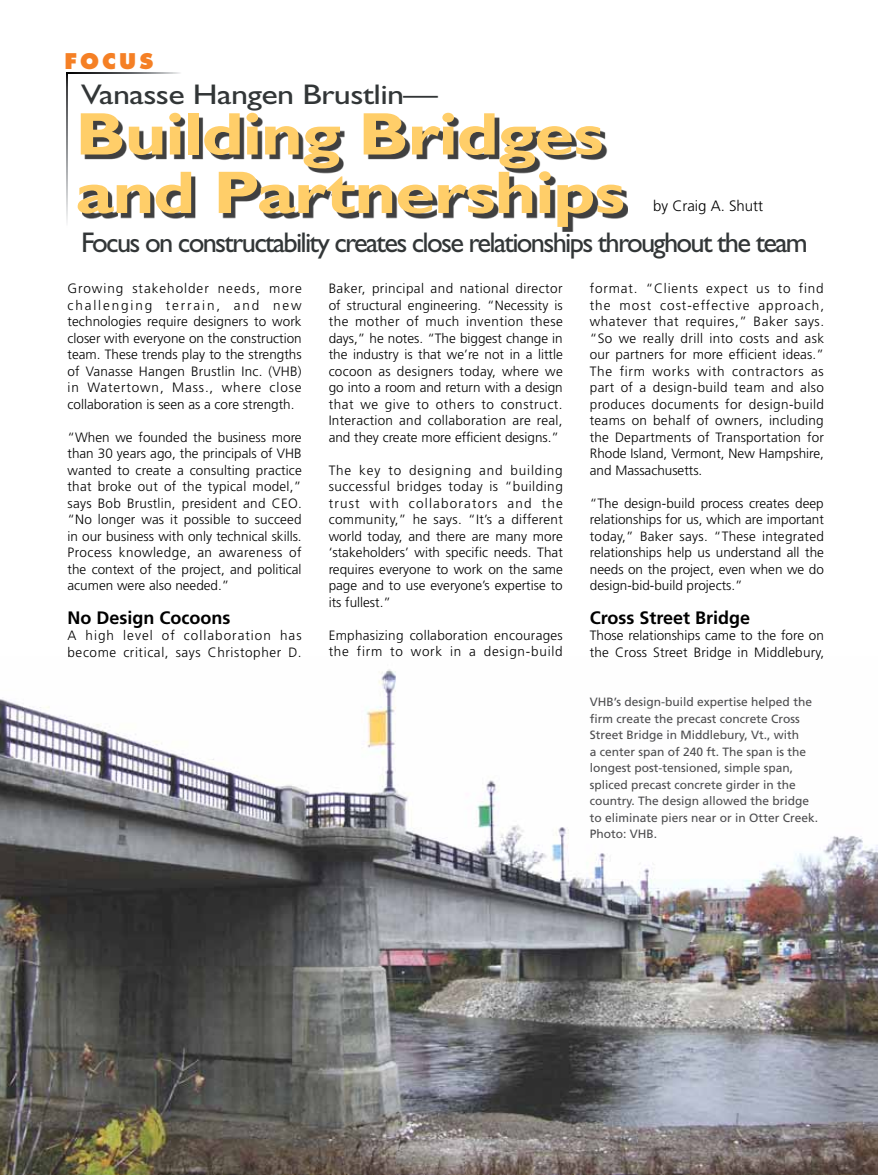
<style>
.page{position:relative;width:878px;height:1175px;background:#fff}
.page>*{position:absolute;margin:0;border:0;box-sizing:border-box;transform-origin:0 0}
.t1{font:700 60.45px/58.5px "Gill Sans Std";letter-spacing:-.02em;color:#ffce69;scale:1.2 1}
.t2{font:28.5px "Gill Sans Std";letter-spacing:-.06em;color:#323637}
.t3{font:28.5px "Gill Sans Std";letter-spacing:-.02em;color:#323637;scale:1.2 1}
.t4{font:800 21px "Futura Std";letter-spacing:.15em;color:#f58025}
.t5{font:700 18px "Frutiger LT Std";color:#000}
.t6{font:300 15px "Frutiger LT Std";color:#000}
.t7{font:300 13.5px/16.5px "Frutiger LT Std";color:#000;text-align:justify}
.t8{font:300 13.5px/16.5px "Frutiger LT Std";letter-spacing:.02em;color:#000}
.t9{font:300 13.5px/16.5px "Frutiger LT Std";letter-spacing:.045em;color:#000}
.t10{font:12px/16.5px "Frutiger LT Std";color:#4d4d4f}
</style>
<div class="page">
<img style="left:0;top:669px;width:877px;height:505px">
<svg style="left:66px;top:74px;width:2px;height:148px"></svg>
<svg style="left:66px;top:72px;width:114px;height:2px"></svg>
<div style="left:82px;top:117px;width:546px;height:115px;background:#000;opacity:.75"></div>
<h3 class="t4" style="left:64px;top:48px;width:91px">FOCUS</h3>
<h2 class="t3" style="left:81px;top:78px;width:298px">Vanasse Hangen Brustlin—</h2>
<h1 class="t1" style="left:75px;top:105px;width:459px">Building Bridges and Partnerships</h1>
<p class="t6" style="left:653px;top:197px;width:112px">by Craig A. Shutt</p>
<h2 class="t2" style="left:81px;top:226px;width:728px">Focus on constructability creates close relationships throughout the team</h2>
<p class="t7" style="left:68px;top:281px;width:236px">Growing stakeholder needs, more challenging terrain, and new technologies require designers to work closer with everyone on the construction team. These trends play to the strengths of Vanasse Hangen Brustlin Inc. (VHB) in Watertown, Mass., where close collaboration is seen as a core strength.</p>
<p class="t7" style="left:68px;top:429px;width:236px">“When we founded the business more than 30 years ago, the principals of VHB wanted to create a consulting practice that broke out of the typical model,” says Bob Brustlin, president and CEO. “No longer was it possible to succeed in our business with only technical skills.<br>Process knowledge, an awareness of the context of the project, and political acumen were also needed.”</p>
<h3 class="t5" style="left:68px;top:606px;width:164px">No Design Cocoons</h3>
<p class="t9" style="left:68px;top:627px;width:236px">A high level of collaboration has become critical, says Christopher D.</p>
<p class="t7" style="left:328px;top:281px;width:236px">Baker, principal and national director of structural engineering. “Necessity is the mother of much invention these days,” he notes. “The biggest change in the industry is that we’re not in a little cocoon as designers today, where we go into a room and return with a design that we give to others to construct.<br>Interaction and collaboration are real, and they create more efficient designs.”</p>
<p class="t7" style="left:328px;top:462px;width:236px">The key to designing and building successful bridges today is “building trust with collaborators and the community,” he says. “It’s a different world today, and there are many more ‘stakeholders’ with specific needs. That requires everyone to work on the same page and to use everyone’s expertise to its fullest.”</p>
<p class="t8" style="left:328px;top:627px;width:236px">Emphasizing collaboration encourages the firm to work in a design-build</p>
<p class="t7" style="left:589px;top:280px;width:236px">format. “Clients expect us to find the most cost-effective approach, whatever that requires,” Baker says. “So we really drill into costs and ask our partners for more efficient ideas.” The firm works with contractors as part of a design-build team and also produces documents for design-build teams on behalf of owners, including the Departments of Transportation for Rhode Island, Vermont, New Hampshire, and Massachusetts.</p>
<p class="t7" style="left:589px;top:495px;width:236px">“The design-build process creates deep relationships for us, which are important today,” Baker says. “These integrated relationships help us understand all the needs on the project, even when we do design-bid-build projects.”</p>
<h3 class="t5" style="left:590px;top:606px;width:162px">Cross Street Bridge</h3>
<p class="t7" style="left:590px;top:627px;width:236px">Those relationships came to the fore on the Cross Street Bridge in Middlebury,</p>
<p class="t10" style="left:590px;top:693px;width:230px">VHB’s design-build expertise helped the firm create the precast concrete Cross Street Bridge in Middlebury, Vt., with<br>a center span of 240 ft. The span is the longest post-tensioned, simple span, spliced precast concrete girder in the country. The design allowed the bridge to eliminate piers near or in Otter Creek.<br>Photo: VHB.</p>
</div>
